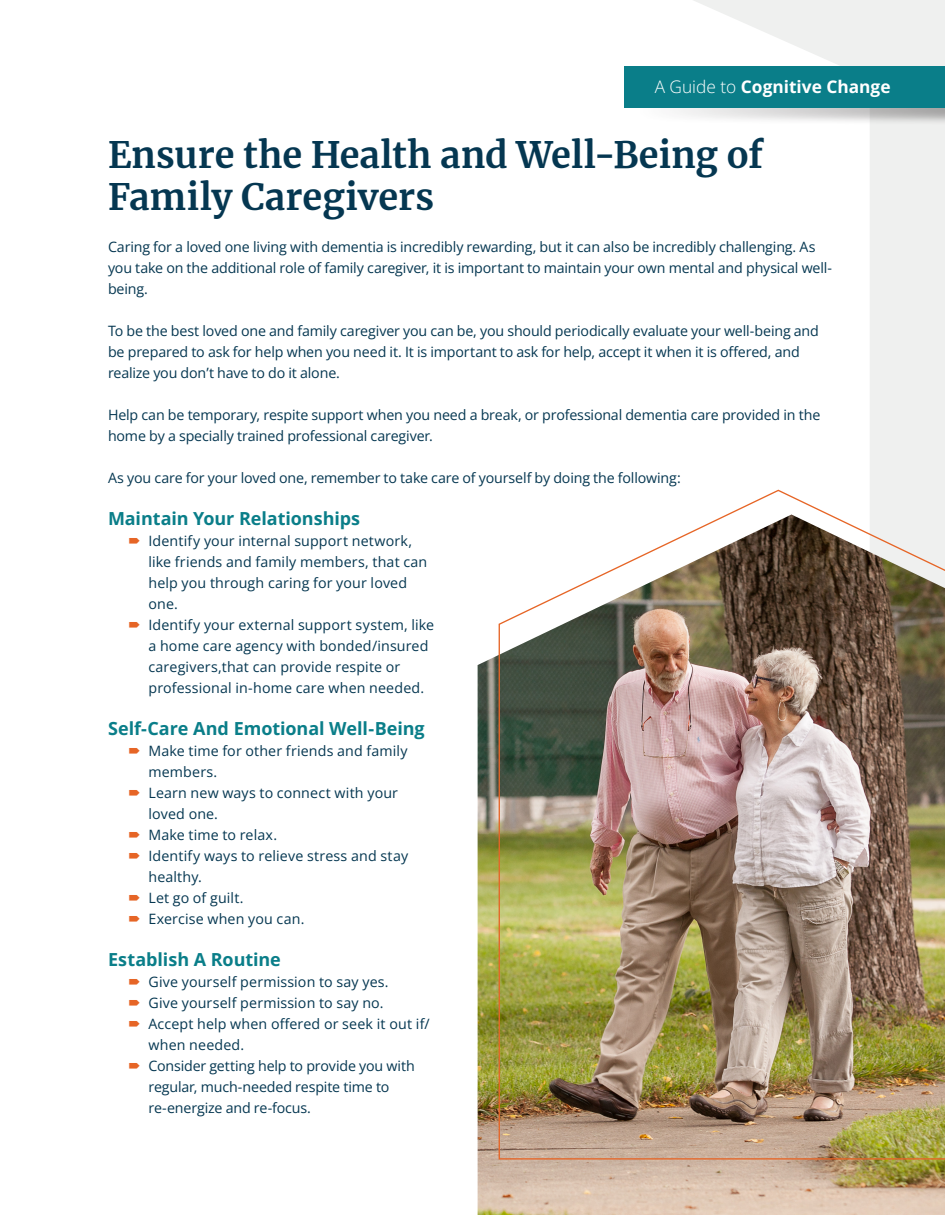
<style>
.page{position:relative;width:945px;height:1215px;background:#fff}
.page>*{position:absolute;margin:0;border:0;box-sizing:border-box;transform-origin:0 0}
.Body{font:700 36px/42px "Merriweather";color:#053751}
.Headline_2{font:700 18px "Open Sans";letter-spacing:-.005em;color:#0a7e89}
.t1{font:700 17.25px "Open Sans";color:#fff}
.Body-2{font:14.25px/21px "Open Sans";letter-spacing:-.005em;color:#053751}
.s1{font-weight:300}
</style>
<div class="page">
<svg style="left:477px;top:0;width:468px;height:1215px"></svg>
<div style="left:873px;top:0;width:72px;height:40px;background:#eff0ef"></div>
<div style="left:632px;top:68px;width:313px;height:57px;background:#231f20;opacity:.5"></div>
<div style="left:624px;top:66px;width:321px;height:42px;background:#0a7e89"></div>
<img style="left:478px;top:515px;width:467px;height:700px">
<img style="left:498px;top:489px;width:447px;height:671px">
<p class="t1" style="left:655px;top:75px;width:237px"><span class="s1">A Guide to</span> Cognitive Change</p>
<p class="Body" style="left:108px;top:133px;width:657px">Ensure the Health and Well-Being of<br>Family Caregivers</p>
<p class="Body-2" style="left:108px;top:236px;width:726px">Caring for a loved one living with dementia is incredibly rewarding, but it can also be incredibly challenging. As you take on the additional role of family caregiver, it is important to maintain your own mental and physical well&shy;being.</p>
<p class="Body-2" style="left:108px;top:320px;width:712px">To be the best loved one and family caregiver you can be, you should periodically evaluate your well-being and be prepared to ask for help when you need it. It is important to ask for help, accept it when it is offered, and realize you don’t have to do it alone.</p>
<p class="Body-2" style="left:108px;top:404px;width:714px">Help can be temporary, respite support when you need a break, or professional dementia care provided in the home by a specially trained professional caregiver.</p>
<p class="Body-2" style="left:108px;top:467px;width:574px">As you care for your loved one, remember to take care of yourself by doing the following:</p>
<p class="Headline_2" style="left:108px;top:506px;width:254px">Maintain Your Relationships</p>
<p class="Body-2" style="left:148px;top:530px;width:280px">Identify your internal support network, like friends and family members, that can help you through caring for your loved one.</p>
<p class="Body-2" style="left:148px;top:614px;width:287px">Identify your external support system, like a home care agency with bonded/insured caregivers,that can provide respite or professional in-home care when needed.</p>
<p class="Headline_2" style="left:108px;top:716px;width:318px">Self-Care And Emotional Well-Being</p>
<p class="Body-2" style="left:148px;top:740px;width:260px">Make time for other friends and family members.</p>
<p class="Body-2" style="left:148px;top:782px;width:251px">Learn new ways to connect with your loved one.</p>
<p class="Body-2" style="left:148px;top:824px;width:130px">Make time to relax.</p>
<p class="Body-2" style="left:148px;top:845px;width:261px">Identify ways to relieve stress and stay healthy.</p>
<p class="Body-2" style="left:148px;top:887px;width:97px">Let go of guilt.</p>
<p class="Body-2" style="left:148px;top:908px;width:157px">Exercise when you can.</p>
<p class="Headline_2" style="left:108px;top:947px;width:174px">Establish A Routine</p>
<p class="Body-2" style="left:148px;top:971px;width:242px">Give yourself permission to say yes.</p>
<p class="Body-2" style="left:148px;top:992px;width:237px">Give yourself permission to say no.</p>
<p class="Body-2" style="left:148px;top:1013px;width:283px">Accept help when offered or seek it out if/ when needed.</p>
<p class="Body-2" style="left:148px;top:1055px;width:268px">Consider getting help to provide you with regular, much-needed respite time to re-energize and re-focus.</p>
</div>
